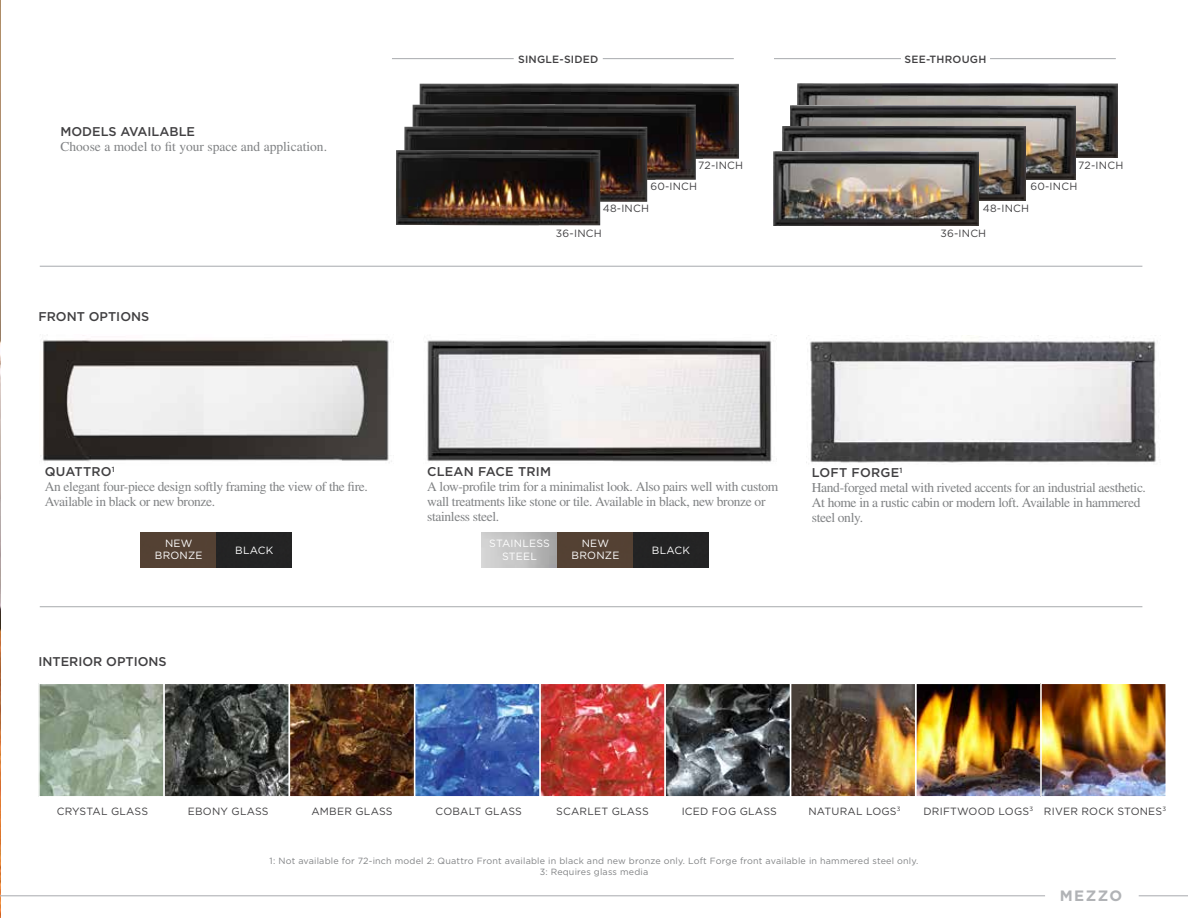
<style>
.page{position:relative;width:1188px;height:918px;background:#fff}
.page>*{position:absolute;margin:0;border:0;box-sizing:border-box;transform-origin:0 0}
.t1{font:700 15px "Gotham";letter-spacing:.095em;color:#b1b3b6}
.t2{font:13.5px/15px "Times";letter-spacing:-.025em;color:#808284}
.t3{font:13.5px "Times";color:#808284}
.t4{font:500 12.75px "Gotham";color:#414042}
.t5{font:500 12.75px "Gotham";letter-spacing:.02em;color:#414042}
.t6{font:10.5px "Gotham";letter-spacing:.02em;color:#414042}
.t7{font:10.5px/12px "Gotham";letter-spacing:.02em;color:#fff;text-align:center}
.t8{font:500 10.5px "Gotham";letter-spacing:.02em;color:#414042}
.t9{font:9px/10.8px "Gotham";letter-spacing:.02em;color:#808284;text-align:center}
.t10{font:6.15px "Gotham";color:#414042}
</style>
<div class="page">
<img style="left:0;top:0;width:1px;height:918px">
<hr style="left:1139px;top:895px;width:49px;height:1px;background:#b1b3b6">
<hr style="left:0;top:895px;width:1045px;height:1px;background:#b1b3b6">
<img style="left:798px;top:84px;width:79px;height:22px">
<img style="left:877px;top:84px;width:241px;height:74px">
<img style="left:790px;top:106px;width:45px;height:20px">
<img style="left:835px;top:106px;width:241px;height:74px">
<img style="left:783px;top:126px;width:243px;height:75px">
<img style="left:774px;top:152px;width:205px;height:74px">
<hr style="left:392px;top:58px;width:122px;height:1px;background:#b1b3b6">
<hr style="left:603px;top:58px;width:131px;height:1px;background:#b1b3b6">
<hr style="left:774px;top:58px;width:127px;height:1px;background:#b1b3b6">
<hr style="left:990px;top:58px;width:126px;height:1px;background:#b1b3b6">
<img style="left:420px;top:83px;width:142px;height:22px">
<img style="left:472px;top:84px;width:41px;height:21px">
<img style="left:513px;top:84px;width:36px;height:21px">
<img style="left:549px;top:84px;width:190px;height:75px">
<img style="left:412px;top:105px;width:53px;height:22px">
<img style="left:465px;top:105px;width:40px;height:22px">
<img style="left:505px;top:105px;width:191px;height:75px">
<img style="left:404px;top:127px;width:53px;height:23px">
<img style="left:457px;top:127px;width:190px;height:75px">
<img style="left:396px;top:150px;width:14px;height:75px">
<img style="left:410px;top:150px;width:190px;height:75px">
<hr style="left:40px;top:266px;width:1102px;height:1px;background:#b1b3b6">
<hr style="left:40px;top:606px;width:1102px;height:1px;background:#b1b3b6">
<img style="left:810px;top:337px;width:346px;height:126px">
<img style="left:40px;top:339px;width:352px;height:124px">
<img style="left:427px;top:334px;width:350px;height:128px">
<img style="left:482px;top:532px;width:227px;height:35px">
<img style="left:141px;top:532px;width:151px;height:35px">
<img style="left:41px;top:686px;width:1123px;height:109px">
<div style="left:38px;top:683px;width:127px;height:115px;border:2px solid #fff"></div>
<div style="left:163px;top:683px;width:127px;height:115px;border:2px solid #fff"></div>
<div style="left:289px;top:683px;width:126px;height:115px;border:2px solid #fff"></div>
<div style="left:539px;top:683px;width:127px;height:115px;border:2px solid #fff"></div>
<div style="left:915px;top:683px;width:127px;height:115px;border:2px solid #fff"></div>
<div style="left:414px;top:683px;width:127px;height:115px;border:2px solid #fff"></div>
<div style="left:790px;top:683px;width:126px;height:115px;border:2px solid #fff"></div>
<div style="left:664px;top:683px;width:127px;height:115px;border:2px solid #fff"></div>
<div style="left:1040px;top:683px;width:127px;height:115px;border:2px solid #fff"></div>
<p class="t4" style="left:60px;top:124px;width:136px">MODELS AVAILABLE</p>
<p class="t3" style="left:60px;top:142px;width:268px">Choose a model to fit your space and application.</p>
<p class="t4" style="left:38px;top:309px;width:112px">FRONT OPTIONS</p>
<p class="t5" style="left:45px;top:464px;width:72px">QUATTRO<sup>1</sup></p>
<p class="t2" style="left:45px;top:480px;width:325px">An elegant four-piece design softly framing the view of the fire.<br>Available in black or new bronze.</p>
<p class="t8" style="left:518px;top:53px;width:82px">SINGLE-SIDED</p>
<p class="t8" style="left:905px;top:53px;width:83px">SEE-THROUGH</p>
<p class="t6" style="left:698px;top:161px;width:47px">72-INCH</p>
<p class="t6" style="left:1078px;top:161px;width:47px">72-INCH</p>
<p class="t6" style="left:650px;top:182px;width:48px">60-INCH</p>
<p class="t6" style="left:1030px;top:182px;width:48px">60-INCH</p>
<p class="t6" style="left:603px;top:204px;width:48px">48-INCH</p>
<p class="t6" style="left:983px;top:204px;width:48px">48-INCH</p>
<p class="t6" style="left:556px;top:229px;width:47px">36-INCH</p>
<p class="t6" style="left:940px;top:229px;width:47px">36-INCH</p>
<p class="t5" style="left:427px;top:464px;width:126px">CLEAN FACE TRIM</p>
<p class="t2" style="left:427px;top:480px;width:353px">A low-profile trim for a minimalist look. Also pairs well with custom wall treatments like stone or tile. Available in black, new bronze or stainless steel.</p>
<p class="t5" style="left:812px;top:465px;width:92px">LOFT FORGE<sup>1</sup></p>
<p class="t2" style="left:812px;top:482px;width:336px">Hand-forged metal with riveted accents for an industrial aesthetic.<br>At home in a rustic cabin or modern loft. Available in hammered steel only.</p>
<p class="t7" style="left:489px;top:538px;width:62px;line-height:12.6px">STAINLESS<br>STEEL</p>
<p class="t7" style="left:155px;top:538px;width:49px">NEW<br>BRONZE</p>
<p class="t7" style="left:572px;top:538px;width:49px">NEW<br>BRONZE</p>
<p class="t7" style="left:235px;top:545px;width:40px">BLACK</p>
<p class="t7" style="left:652px;top:545px;width:40px">BLACK</p>
<p class="t4" style="left:38px;top:654px;width:130px">INTERIOR OPTIONS</p>
<p class="t6" style="left:188px;top:807px;width:82px">EBONY GLASS</p>
<p class="t6" style="left:436px;top:807px;width:88px">COBALT GLASS</p>
<p class="t6" style="left:808px;top:807px;width:94px">NATURAL LOGS<sup>3</sup></p>
<p class="t10" style="left:1029px;top:807px;width:5px">3</p>
<p class="t6" style="left:682px;top:807px;width:97px">ICED FOG GLASS</p>
<p class="t6" style="left:1044px;top:807px;width:124px">RIVER ROCK STONES<sup>3</sup></p>
<p class="t6" style="left:57px;top:807px;width:93px">CRYSTAL GLASS</p>
<p class="t6" style="left:311px;top:807px;width:83px">AMBER GLASS</p>
<p class="t6" style="left:556px;top:807px;width:94px">SCARLET GLASS</p>
<p class="t6" style="left:924px;top:807px;width:107px">DRIFTWOOD LOGS</p>
<p class="t9" style="left:270px;top:856px;width:650px">1: Not available for 72-inch model 2: Quattro Front available in black and new bronze only. Loft Forge front available in hammered steel only.<br>3: Requires glass media</p>
<p class="t1" style="left:1060px;top:887px;width:64px">MEZZO</p>
</div>
